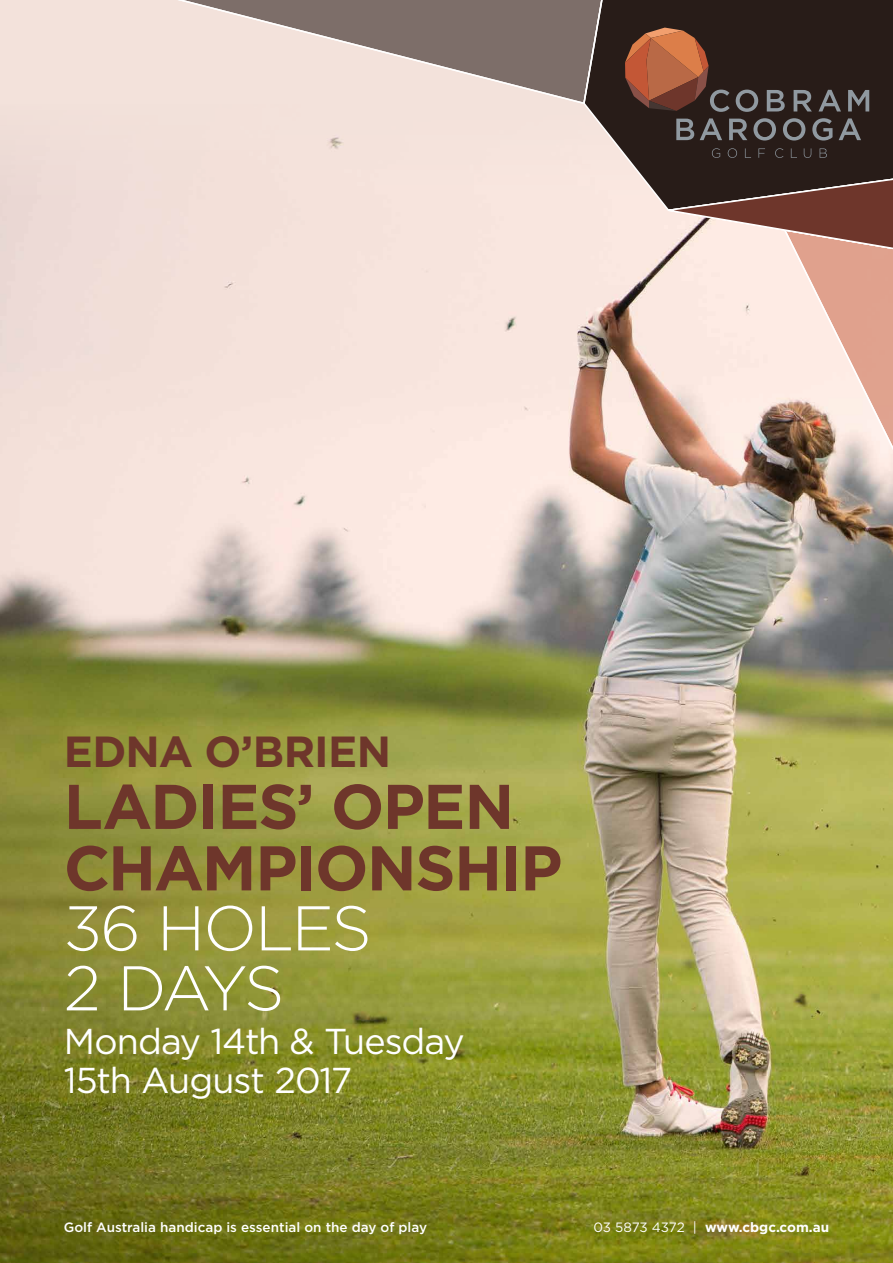
<style>
.page{position:relative;width:893px;height:1263px;background:#fff}
.page>*{position:absolute;margin:0;border:0;box-sizing:border-box;transform-origin:0 0}
.t1{font:700 63px/61.5px "Gotham";letter-spacing:-.025em;color:#6e362b}
.t2{font:300 63px/60px "Gotham";letter-spacing:-.04em;color:#fff}
.t3{font:700 43.5px "Gotham";letter-spacing:-.02em;color:#6e362b}
.t4{font:36px/39px "Gotham";letter-spacing:-.03em;color:#fff}
.t5{font:500 13.5px "Gotham";color:#fff}
.t6{font:700 13.5px "Gotham";color:#fff}
.s1{font-weight:400}
</style>
<div class="page">
<img style="left:0;top:104px;width:893px;height:1159px">
<svg style="left:582px;top:0;width:311px;height:212px"></svg>
<svg style="left:625px;top:28px;width:244px;height:130px"></svg>
<svg style="left:122px;top:0;width:484px;height:105px"></svg>
<svg style="left:667px;top:176px;width:226px;height:298px"></svg>
<h2 class="t3" style="left:64px;top:727px;width:329px">EDNA O’BRIEN</h2>
<h1 class="t1" style="left:64px;top:774px;width:500px">LADIES’ OPEN<br>CHAMPIONSHIP</h1>
<h1 class="t2" style="left:64px;top:897px;width:309px">36 HOLES<br>2 DAYS</h1>
<h3 class="t4" style="left:64px;top:1021px;width:402px">Monday 14th &amp; Tuesday<br>15th August 2017</h3>
<p class="t5" style="left:64px;top:1219px;width:365px">Golf Australia handicap is essential on the day of play</p>
<p class="t6" style="left:593px;top:1219px;width:237px"><span class="s1">03 5873 4372 |</span> www.cbgc.com.au</p>
</div>
